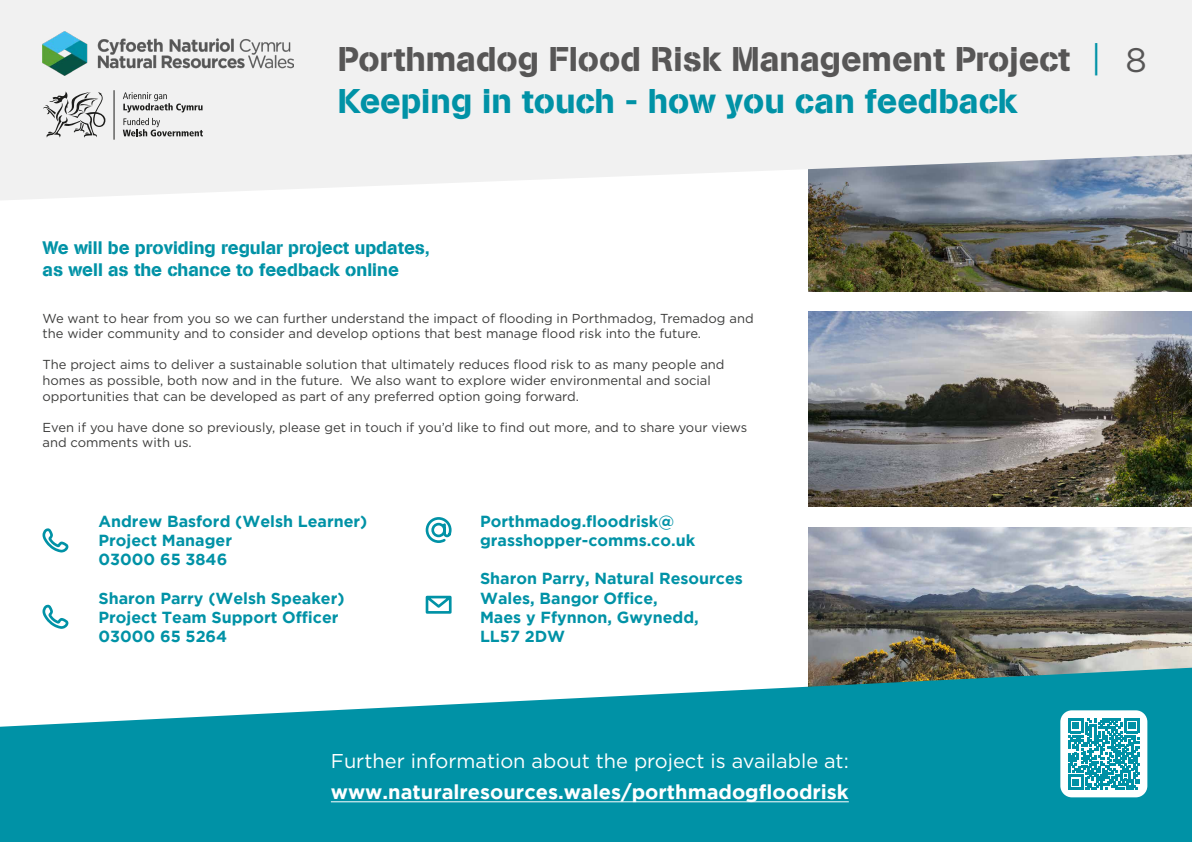
<style>
.page{position:relative;width:1192px;height:842px;background:#fff}
.page>*{position:absolute;margin:0;border:0;box-sizing:border-box;transform-origin:0 0}
.t1{font:33.95px/42px "AG Book Stencil";color:#575656}
.t2{font:20px "Gotham";color:#fff}
.t3{font:700 20px "Gotham";color:#fff}
.t4{font:18px/21.6px "AG Book Stencil";color:#0092a6}
.t5{font:700 16px/19.2px "Gotham";color:#0092a6}
.t6{font:13px/15.6px "Gotham";color:#3c3c3b}
.s1{font-family:"Book Antiqua";color:#0092a6}
.s2{font-family:"Gotham"}
.s3{color:#0092a6}
</style>
<div class="page">
<img style="left:809px;top:527px;width:383px;height:141px">
<svg style="left:0;top:668px;width:1192px;height:174px;fill:#0092a6"></svg>
<hr style="left:331px;top:802px;width:518px;height:1px;background:#fff">
<svg style="left:42px;top:528px;width:27px;height:25px"></svg>
<svg style="left:42px;top:604px;width:27px;height:25px"></svg>
<svg style="left:425px;top:595px;width:27px;height:19px"></svg>
<svg style="left:425px;top:517px;width:27px;height:26px"></svg>
<div style="left:1059px;top:709px;width:89px;height:89px;background:#fff;border-radius:13px"></div>
<svg style="left:1068px;top:718px;width:72px;height:72px"></svg>
<div style="left:1058px;top:708px;width:91px;height:91px;border:2px solid #0092a6;border-radius:13px"></div>
<img style="left:809px;top:201px;width:383px;height:90px">
<img style="left:809px;top:312px;width:383px;height:195px">
<svg style="left:0;top:0;width:1192px;height:201px;fill:#f1f1f1"></svg>
<img style="left:43px;top:32px;width:250px;height:44px">
<hr style="left:114px;top:90px;width:1px;height:50px;background:#1d1d1b">
<svg style="left:123px;top:92px;width:80px;height:20px"></svg>
<svg style="left:123px;top:118px;width:80px;height:18px"></svg>
<svg style="left:43px;top:91px;width:62px;height:47px"></svg>
<h1 class="t1" style="left:338px;top:38px;width:810px">Porthmadog Flood Risk Management Project <span class="s1">|</span> <span class="s2">8<br></span><span class="s3">Keeping in touch - how you can feedback</span></h1>
<h3 class="t4" style="left:43px;top:237px;width:389px">We will be providing regular project updates, as well as the chance to feedback online</h3>
<p class="t6" style="left:43px;top:310px;width:713px">We want to hear from you so we can further understand the impact of flooding in Porthmadog, Tremadog and the wider community and to consider and develop options that best manage flood risk into the future.</p>
<p class="t6" style="left:43px;top:357px;width:683px">The project aims to deliver a sustainable solution that ultimately reduces flood risk to as many people and homes as possible, both now and in the future. We also want to explore wider environmental and social opportunities that can be developed as part of any preferred option going forward.</p>
<p class="t6" style="left:43px;top:419px;width:706px">Even if you have done so previously, please get in touch if you’d like to find out more, and to share your views and comments with us.</p>
<p class="t5" style="left:99px;top:511px;width:270px">Andrew Basford (Welsh Learner)<br>Project Manager<br>03000 65 3846</p>
<p class="t5" style="left:99px;top:588px;width:247px">Sharon Parry (Welsh Speaker)<br>Project Team Support Officer<br>03000 65 5264</p>
<p class="t5" style="left:480px;top:511px;width:217px">Porthmadog.floodrisk@ grasshopper-comms.co.uk</p>
<p class="t5" style="left:480px;top:569px;width:264px">Sharon Parry, Natural Resources<br>Wales, Bangor Office,<br>Maes y Ffynnon, Gwynedd,<br>LL57 2DW</p>
<h2 class="t2" style="left:331px;top:750px;width:519px">Further information about the project is available at:</h2>
<h2 class="t3" style="left:331px;top:780px;width:519px">www.naturalresources.wales/porthmadogfloodrisk</h2>
</div>
